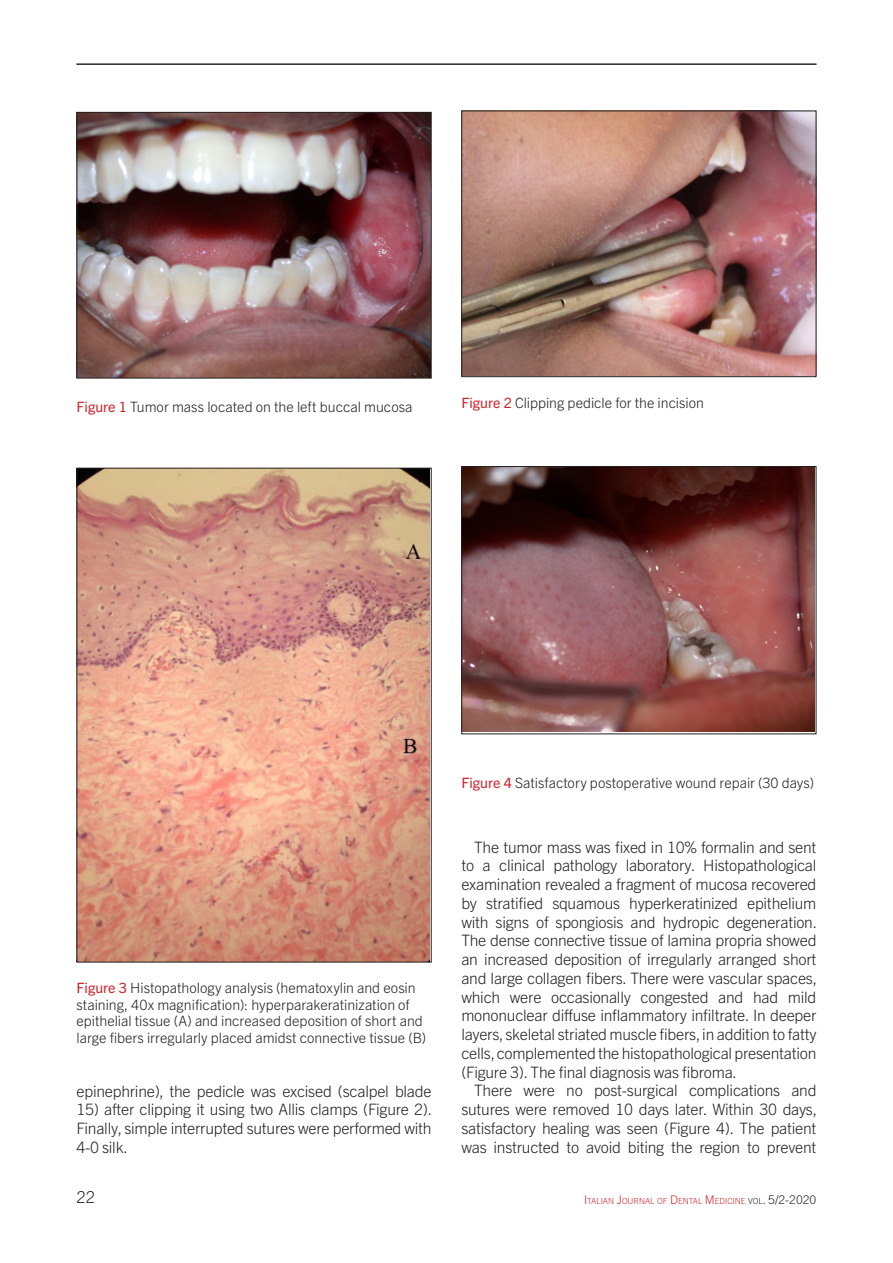
<style>
.page{position:relative;width:893px;height:1263px;background:#fff}
.page>*{position:absolute;margin:0;border:0;box-sizing:border-box;transform-origin:0 0}
.t1{font:300 16.5px "Trade Gothic Next LT Pro";color:#231f20}
.t2{font:300 15.75px/18.8px "Trade Gothic Next LT Pro";letter-spacing:-.015em;color:#231f20;text-align:justify}
.t3{font:300 14.25px/16.5px "Trade Gothic Next LT Pro";color:#231f20}
.t4{font:300 8.4px "Trade Gothic Next LT Pro";color:#d1232a}
.s1{font-weight:400;color:#d1232a}
.s2{font-size:12px}
.s3{color:#231f20}
.s4{font-size:12px;color:#231f20}
</style>
<div class="page">
<hr style="left:77px;top:64px;width:739px;height:1px;background:#231f20">
<img style="left:79px;top:114px;width:351px;height:262px">
<div style="left:77px;top:112px;width:355px;height:266px;border:1px solid #231f20"></div>
<img style="left:463px;top:113px;width:351px;height:262px">
<div style="left:461px;top:111px;width:355px;height:266px;border:1px solid #231f20"></div>
<img style="left:79px;top:470px;width:351px;height:490px">
<img style="left:463px;top:468px;width:351px;height:263px">
<div style="left:461px;top:466px;width:355px;height:268px;border:1px solid #231f20"></div>
<p class="t3" style="left:77px;top:398px;width:338px"><span class="s1">Figure 1</span> Tumor mass located on the left buccal mucosa</p>
<p class="t3" style="left:461px;top:393px;width:244px"><span class="s1">Figure 2</span> Clipping pedicle for the incision</p>
<p class="t3" style="left:77px;top:979px;width:351px"><span class="s1">Figure 3</span> Histopathology analysis (hematoxylin and eosin staining, 40x magnification): hyperparakeratinization of epithelial tissue (A) and increased deposition of short and large fibers irregularly placed amidst connective tissue (B)</p>
<p class="t2" style="left:77px;top:1080px;width:357px">epinephrine), the pedicle was excised (scalpel blade</p>
<p class="t2" style="left:77px;top:1099px;width:357px">15) after clipping it using two Allis clamps (Figure 2).<br>Finally, simple interrupted sutures were performed with 4-0 silk.</p>
<p class="t3" style="left:461px;top:773px;width:354px"><span class="s1">Figure 4</span> Satisfactory postoperative wound repair (30 days)</p>
<p class="t2" style="left:461px;top:836px;width:357px;text-indent:13px">The tumor mass was fixed in 10% formalin and sent to a clinical pathology laboratory. Histopathological examination revealed a fragment of mucosa recovered by stratified squamous hyperkeratinized epithelium with signs of spongiosis and hydropic degeneration.<br>The dense connective tissue of lamina propria showed an increased deposition of irregularly arranged short and large collagen fibers. There were vascular spaces, which were occasionally congested and had mild mononuclear diffuse inflammatory infiltrate. In deeper layers, skeletal striated muscle fibers, in addition to fatty cells, complemented the histopathological presentation (Figure 3). The final diagnosis was fibroma.</p>
<p class="t2" style="left:461px;top:1080px;width:357px;text-indent:13px">There were no post-surgical complications and sutures were removed 10 days later. Within 30 days, satisfactory healing was seen (Figure 4). The patient was instructed to avoid biting the region to prevent</p>
<p class="t1" style="left:77px;top:1186px;width:20px">22</p>
<p class="t4" style="left:584px;top:1195px;width:234px"><span class="s2">I</span>TALIAN <span class="s2">J</span>OURNAL OF <span class="s2">D</span>ENTAL <span class="s2">M</span>EDICI NE <span class="s3">VOL</span><span class="s4">. 5/2-2020</span></p>
</div>
